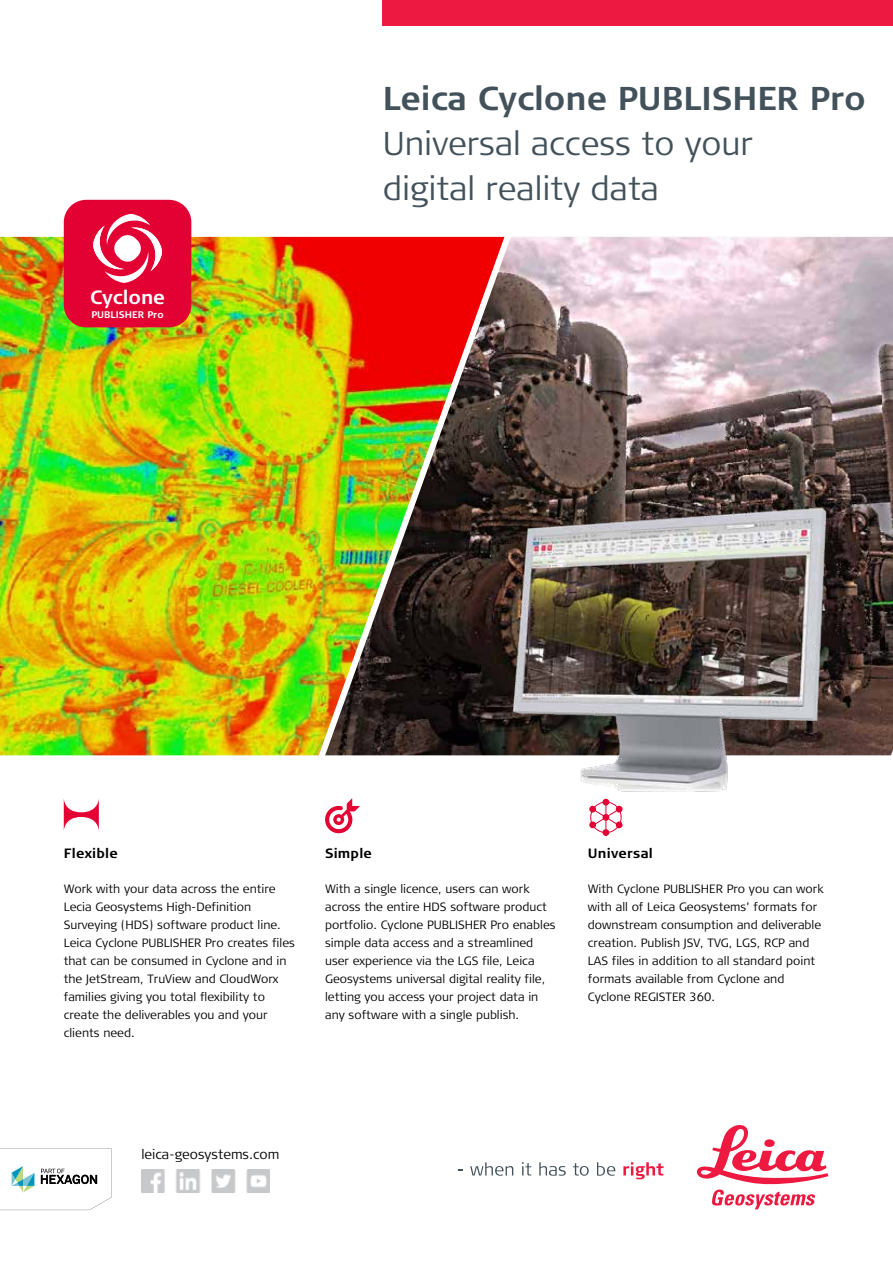
<style>
.page{position:relative;width:893px;height:1263px;background:#fff}
.page>*{position:absolute;margin:0;border:0;box-sizing:border-box;transform-origin:0 0}
.t1{font:300 33px/45px "Signa Column";color:#43525a}
.t2{font:700 33px "Signa Column";color:#43525a}
.t3{font:700 19.2px "Signa Column";color:#fff}
.t4{font:700 13.5px "Signa Column";letter-spacing:.015em;color:#000}
.t5{font:300 13.5px "Signa Column";color:#000}
.t6{font:300 12px/18px "Signa Column";color:#000}
.t7{font:700 9.6px "Signa Column";color:#fff}
</style>
<div class="page">
<img style="left:0;top:226px;width:312px;height:530px">
<img style="left:312px;top:236px;width:581px;height:520px">
<div style="left:383px;top:0;width:510px;height:26px;background:#ed1941"></div>
<div style="left:64px;top:200px;width:127px;height:127px;background:#e30134;border-radius:22px"></div>
<svg style="left:93px;top:214px;width:69px;height:69px"></svg>
<svg style="left:470px;top:1162px;width:43px;height:14px"></svg>
<svg style="left:522px;top:1162px;width:9px;height:13px"></svg>
<svg style="left:539px;top:1162px;width:27px;height:14px"></svg>
<svg style="left:573px;top:1163px;width:16px;height:13px"></svg>
<svg style="left:597px;top:1162px;width:18px;height:14px"></svg>
<svg style="left:623px;top:1162px;width:40px;height:17px"></svg>
<svg style="left:697px;top:1125px;width:131px;height:84px"></svg>
<svg style="left:0;top:1148px;width:112px;height:62px"></svg>
<img style="left:142px;top:1170px;width:127px;height:23px">
<img style="left:459px;top:478px;width:434px;height:314px">
<svg style="left:325px;top:798px;width:35px;height:35px"></svg>
<svg style="left:64px;top:799px;width:35px;height:32px"></svg>
<svg style="left:589px;top:799px;width:34px;height:37px"></svg>
<h2 class="t3" style="left:90px;top:286px;width:77px">Cyclone</h2>
<p class="t7" style="left:91px;top:308px;width:74px">PUBLISHER Pro</p>
<h1 class="t2" style="left:383px;top:77px;width:485px">Leica Cyclone PUBLISHER Pro</h1>
<h1 class="t1" style="left:383px;top:121px;width:372px">Universal access to your digital reality data</h1>
<p class="t4" style="left:64px;top:845px;width:55px">Flexible</p>
<p class="t6" style="left:64px;top:880px;width:233px">Work with your data across the entire Lecia Geosystems High-Definition Surveying (HDS) software product line.<br>Leica Cyclone PUBLISHER Pro creates files that can be consumed in Cyclone and in the JetStream, TruView and CloudWorx families giving you total flexibility to create the deliverables you and your clients need.</p>
<p class="t4" style="left:325px;top:845px;width:48px">Simple</p>
<p class="t6" style="left:325px;top:880px;width:232px">With a single licence, users can work across the entire HDS software product portfolio. Cyclone PUBLISHER Pro enables simple data access and a streamlined user experience via the LGS file, Leica Geosystems universal digital reality file, letting you access your project data in any software with a single publish.</p>
<p class="t4" style="left:588px;top:845px;width:67px">Universal</p>
<p class="t6" style="left:588px;top:880px;width:237px">With Cyclone PUBLISHER Pro you can work with all of Leica Geosystems’ formats for downstream consumption and deliverable creation. Publish JSV, TVG, LGS, RCP and LAS files in addition to all standard point formats available from Cyclone and Cyclone REGISTER 360.</p>
<p class="t5" style="left:141px;top:1146px;width:140px">leica-geosystems.com</p>
</div>
